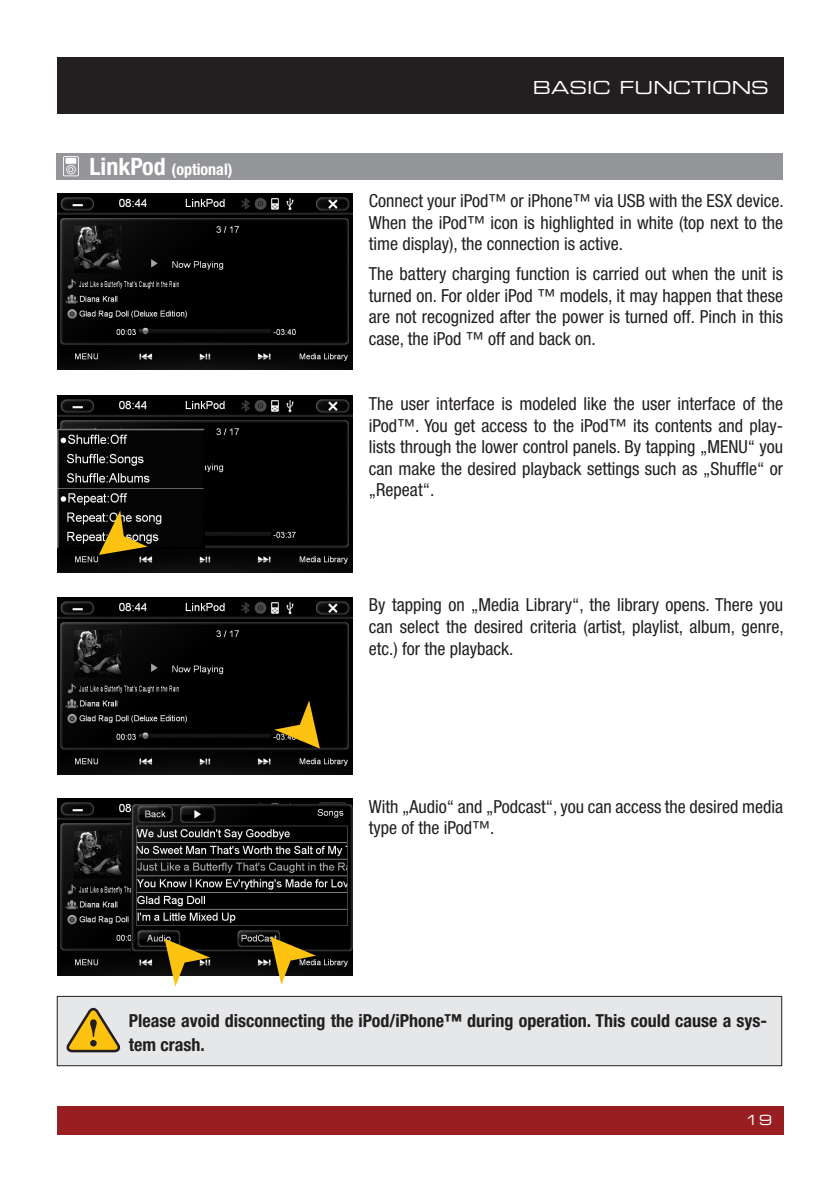
<style>
.page{position:relative;width:840px;height:1191px;background:#fff}
.page>*{position:absolute;margin:0;border:0;box-sizing:border-box;transform-origin:0 0}
.t1{font:condensed 18px/21.6px "Helvetica Neue";color:#231f20;text-align:justify}
.t2{font:700 condensed 18px/24px "Helvetica Neue";color:#231f20}
.t3{font:18px "Eurostile Extended Two";color:#fff}
.t4{font:700 condensed 16px "Helvetica Neue";color:#fff}
.t5{font:14px "Eurostile Extended Two";color:#fff}
.s1{font-size:24px}
</style>
<div class="page">
<div style="left:57px;top:1106px;width:725px;height:28px;background:#981e21"></div>
<div style="left:57px;top:57px;width:725px;height:56px;background:#231f20"></div>
<div style="left:57px;top:153px;width:725px;height:27px;background:#939598"></div>
<img style="left:57px;top:193px;width:295px;height:177px">
<img style="left:57px;top:396px;width:295px;height:177px">
<img style="left:57px;top:597px;width:295px;height:177px">
<img style="left:57px;top:798px;width:295px;height:177px">
<svg style="left:99px;top:510px;width:48px;height:45px;background:#6c591e"></svg>
<svg style="left:274px;top:700px;width:46px;height:48px;background:#554209"></svg>
<svg style="left:270px;top:936px;width:46px;height:48px"></svg>
<svg style="left:164px;top:938px;width:46px;height:48px"></svg>
<div style="left:56px;top:995px;width:726px;height:71px;background:#e6e7e9"></div>
<svg style="left:66px;top:1004px;width:58px;height:49px;background:#ccb87b"></svg>
<svg style="left:63px;top:156px;width:16px;height:20px"></svg>
<p class="t4" style="left:89px;top:160px;width:144px"><span class="s1">LinkPod</span> (optional)</p>
<p class="t3" style="left:532px;top:75px;width:237px">BASIC FUNCTIONS</p>
<p class="t1" style="left:369px;top:190px;width:416px">Connect your iPod™ or iPhone™ via USB with the ESX device.<br>When the iPod™ icon is highlighted in white (top next to the time display), the connection is active.</p>
<p class="t1" style="left:369px;top:263px;width:415px">The battery charging function is carried out when the unit is turned on. For older iPod ™ models, it may happen that these are not recognized after the power is turned off. Pinch in this case, the iPod ™ off and back on.</p>
<p class="t1" style="left:369px;top:393px;width:415px">The user interface is modeled like the user interface of the iPod™. You get access to the iPod™ its contents and play&shy;lists through the lower control panels. By tapping „MENU“ you can make the desired playback settings such as „Shuffle“ or „Repeat“.</p>
<p class="t1" style="left:369px;top:594px;width:416px">By tapping on „Media Library“, the library opens. There you can select the desired criteria (artist, playlist, album, genre, etc.) for the playback.</p>
<p class="t1" style="left:369px;top:795px;width:415px">With „Audio“ and „Podcast“, you can access the desired media type of the iPod™.</p>
<p class="t2" style="left:129px;top:1008px;width:639px">Please avoid disconnecting the iPod/iPhone™ during operation. This could cause a sys&shy;tem crash.</p>
<p class="t5" style="left:744px;top:1110px;width:28px">19</p>
</div>
